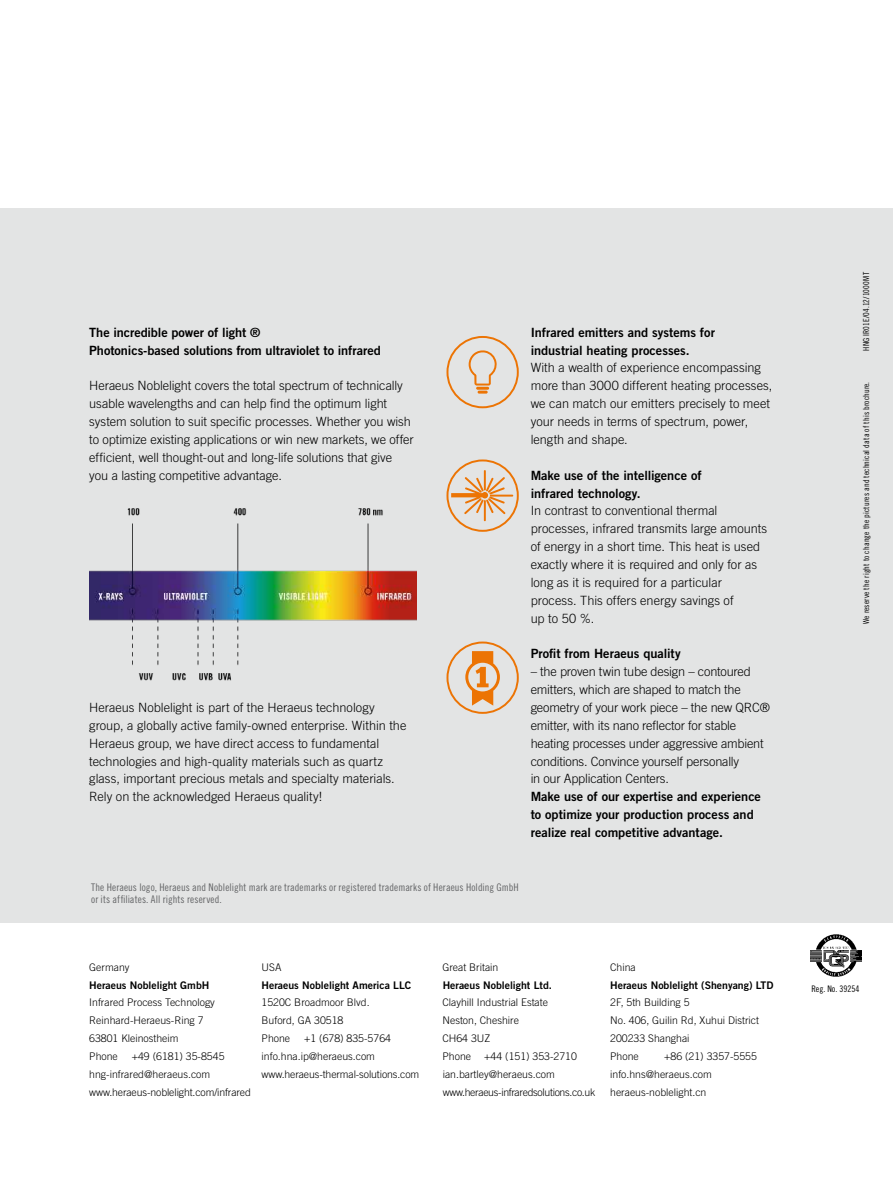
<style>
.page{position:relative;width:893px;height:1191px;background:#fff}
.page>*{position:absolute;margin:0;border:0;box-sizing:border-box;transform-origin:0 0}
.t1{font:300 12.75px/17.9px "Trade Gothic LT Std";letter-spacing:-.005em;color:#000}
.t2{font:12.75px/17.9px "Trade Gothic LT Std Bd 2";color:#000}
.t3{font:300 10.5px/17.9px "Trade Gothic LT Std";color:#000}
.t4{font:10.5px/12.6px "Trade Gothic LT Std Cn 18";letter-spacing:.01em;color:#646567}
.t5{font:10.5px "Trade Gothic LT Std Bd 2";color:#000}
.t6{font:300 10.5px/17.9px "Trade Gothic LT Std";letter-spacing:-.03em;color:#000}
.t7{font:9px "Trade Gothic LT Std Cn 18";color:#000}
.t8{font:8.25px "Trade Gothic LT Std Cn 18";letter-spacing:.02em;color:#000}
</style>
<div class="page">
<div style="left:0;top:208px;width:893px;height:715px;background:#e3e4e4"></div>
<img style="left:89px;top:508px;width:328px;height:173px">
<svg style="left:446px;top:641px;width:73px;height:73px"></svg>
<svg style="left:446px;top:336px;width:73px;height:72px"></svg>
<svg style="left:446px;top:459px;width:73px;height:73px"></svg>
<img style="left:810px;top:934px;width:51px;height:42px">
<p class="t2" style="left:89px;top:323px;width:293px">The incredible power of light ®<br>Photonics-based solutions from ultraviolet to infrared</p>
<p class="t1" style="left:89px;top:377px;width:326px">Heraeus Noblelight covers the total spectrum of technically usable wavelengths and can help find the optimum light system solution to suit specific processes. Whether you wish to optimize existing applications or win new markets, we offer efficient, well thought-out and long-life solutions that give you a lasting competitive advantage.</p>
<p class="t1" style="left:89px;top:698px;width:319px">Heraeus Noblelight is part of the Heraeus technology group, a globally active family-owned enterprise. Within the Heraeus group, we have direct access to fundamental technologies and high-quality materials such as quartz glass, important precious metals and specialty materials.<br>Rely on the acknowledged Heraeus quality!</p>
<p class="t2" style="left:531px;top:323px;width:186px">Infrared emitters and systems for industrial heating processes.</p>
<p class="t1" style="left:531px;top:359px;width:243px">With a wealth of experience encompassing more than 3000 different heating processes, we can match our emitters precisely to meet your needs in terms of spectrum, power, length and shape.</p>
<p class="t2" style="left:531px;top:466px;width:172px">Make use of the intelligence of infrared technology.</p>
<p class="t1" style="left:531px;top:502px;width:238px">In contrast to conventional thermal processes, infrared transmits large amounts of energy in a short time. This heat is used exactly where it is required and only for as long as it is required for a particular process. This offers energy savings of<br>up to 50 %.</p>
<p class="t2" style="left:531px;top:644px;width:151px">Profit from Heraeus quality</p>
<p class="t1" style="left:531px;top:662px;width:241px">– the proven twin tube design – contoured emitters, which are shaped to match the geometry of your work piece – the new QRC® emitter, with its nano reflector for stable heating processes under aggressive ambient conditions. Convince yourself personally<br>in our Application Centers.</p>
<p class="t2" style="left:531px;top:787px;width:232px">Make use of our expertise and experience to optimize your production process and realize real competitive advantage.</p>
<p class="t4" style="left:91px;top:880px;width:429px">The Heraeus logo, Heraeus and Noblelight mark are trademarks or registered trademarks of Heraeus Holding GmbH or its affiliates. All rights reserved.</p>
<p class="t3" style="left:89px;top:958px;width:42px">Germany</p>
<p class="t5" style="left:89px;top:978px;width:122px">Heraeus Noblelight GmbH</p>
<p class="t3" style="left:89px;top:993px;width:127px">Infrared Process Technology<br>Reinhard-Heraeus-Ring 7<br>63801 Kleinostheim<br>Phone</p>
<p class="t3" style="left:89px;top:1047px;width:163px;text-indent:43px">+49 (6181) 35-8545 hng-infrared@heraeus.com www.heraeus-noblelight.com/infrared</p>
<p class="t3" style="left:262px;top:958px;width:21px">USA</p>
<p class="t5" style="left:262px;top:978px;width:151px">Heraeus Noblelight America LLC</p>
<p class="t3" style="left:262px;top:993px;width:109px">1520C Broadmoor Blvd.<br>Buford, GA 30518<br>Phone</p>
<p class="t3" style="left:262px;top:1029px;width:159px;text-indent:43px">+1 (678) 835-5764 info.hna.ip@heraeus.com www.heraeus-thermal-solutions.com</p>
<p class="t3" style="left:442px;top:958px;width:58px">Great Britain</p>
<p class="t5" style="left:443px;top:978px;width:111px">Heraeus Noblelight Ltd.</p>
<p class="t3" style="left:442px;top:993px;width:107px">Clayhill Industrial Estate<br>Neston, Cheshire<br>CH64 3UZ<br>Phone</p>
<p class="t6" style="left:443px;top:1047px;width:154px;text-indent:42px">+44 (151) 353-2710 ian.bartley@heraeus.com www.heraeus-infraredsolutions.co.uk</p>
<p class="t3" style="left:610px;top:958px;width:27px">China</p>
<p class="t5" style="left:610px;top:978px;width:165px">Heraeus Noblelight (Shenyang) LTD</p>
<p class="t3" style="left:610px;top:993px;width:150px">2F, 5th Building 5<br>No. 406, Guilin Rd, Xuhui District<br>200233 Shanghai<br>Phone</p>
<p class="t3" style="left:610px;top:1047px;width:148px;text-indent:54px">+86 (21) 3357-5555 info.hns@heraeus.com heraeus-noblelight.cn</p>
<p class="t8" style="left:861px;top:350px;width:80px;rotate:-90deg">HNG IR01E/04.12/1000MT</p>
<p class="t8" style="left:861px;top:624px;width:243px;rotate:-90deg">We reserve the right to change the pictures and technical data of this brochure.</p>
<p class="t7" style="left:811px;top:983px;width:49px">Reg. No. 39254</p>
</div>
